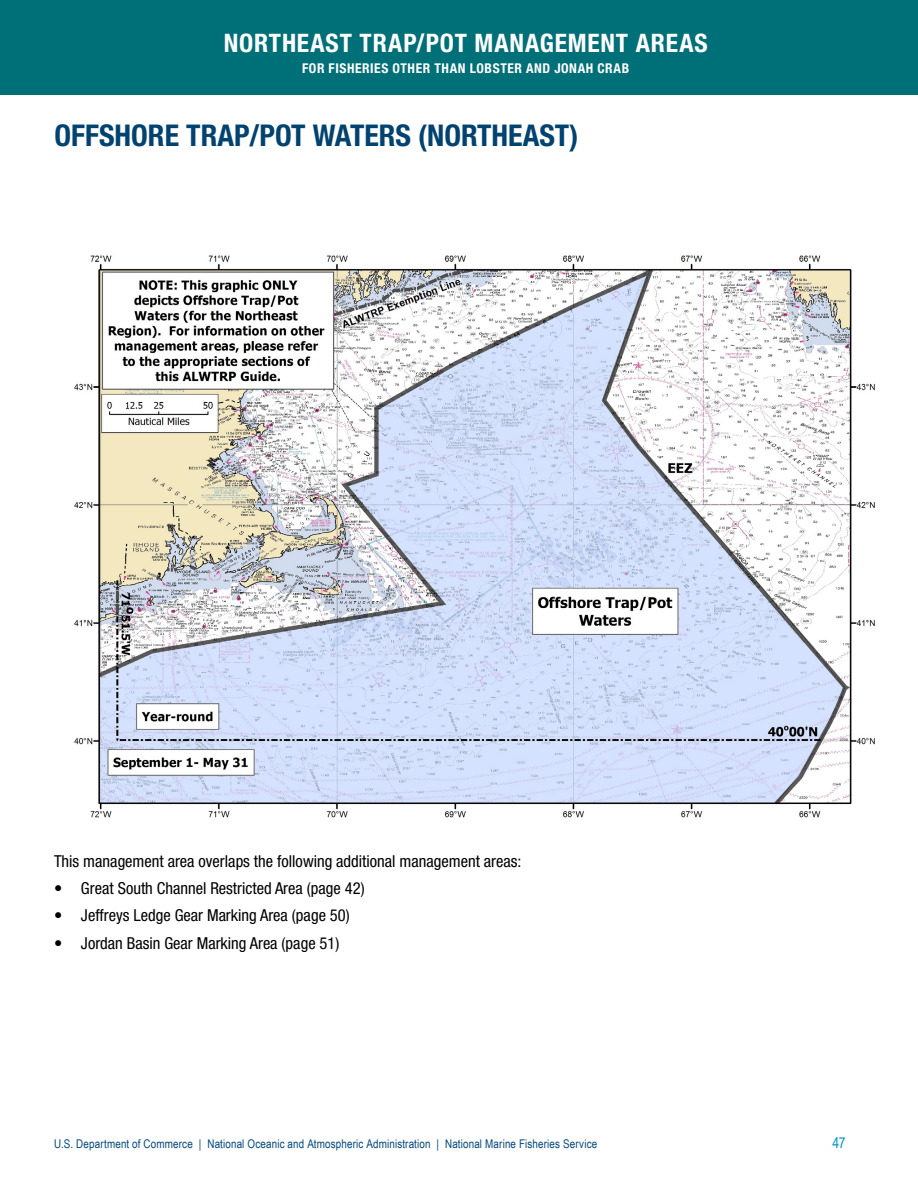
<style>
.page{position:relative;width:918px;height:1188px;background:#fff}
.page>*{position:absolute;margin:0;border:0;box-sizing:border-box;transform-origin:0 0}
.t1{font:700 condensed 30px "Helvetica Neue";color:#004270}
.t2{font:700 condensed 25.5px "Helvetica Neue";letter-spacing:.035em;color:#fff}
.t3{font:condensed 16.5px "Helvetica Neue";color:#000}
.t4{font:15px "Arial Narrow";color:#0093d0}
.t5{font:700 condensed 13.5px "Helvetica Neue";letter-spacing:.045em;color:#fff}
.t6{font:12px "Arial Narrow";letter-spacing:.01em;color:#00467f}
</style>
<div class="page">
<img style="left:74px;top:255px;width:801px;height:563px">
<div style="left:0;top:0;width:918px;height:95px;background:#007078"></div>
<h2 class="t2" style="left:224px;top:27px;width:486px">NORTHEAST TRAP/POT MANAGEMENT AREAS</h2>
<p class="t5" style="left:302px;top:60px;width:329px">FOR FISHERIES OTHER THAN LOBSTER AND JONAH CRAB</p>
<h1 class="t1" style="left:55px;top:117px;width:525px">OFFSHORE TRAP/POT WATERS (NORTHEAST)</h1>
<p class="t3" style="left:54px;top:851px;width:469px">This management area overlaps the following additional management areas:</p>
<p class="t3" style="left:54px;top:878px;width:312px">• Great South Channel Restricted Area (page 42)</p>
<p class="t3" style="left:54px;top:905px;width:297px">• Jeffreys Ledge Gear Marking Area (page 50)</p>
<p class="t3" style="left:54px;top:934px;width:287px">• Jordan Basin Gear Marking Area (page 51)</p>
<p class="t6" style="left:54px;top:1134px;width:545px">U.S. Department of Commerce | National Oceanic and Atmospheric Administration | National Marine Fisheries Service</p>
<p class="t4" style="left:832px;top:1131px;width:15px">47</p>
</div>
